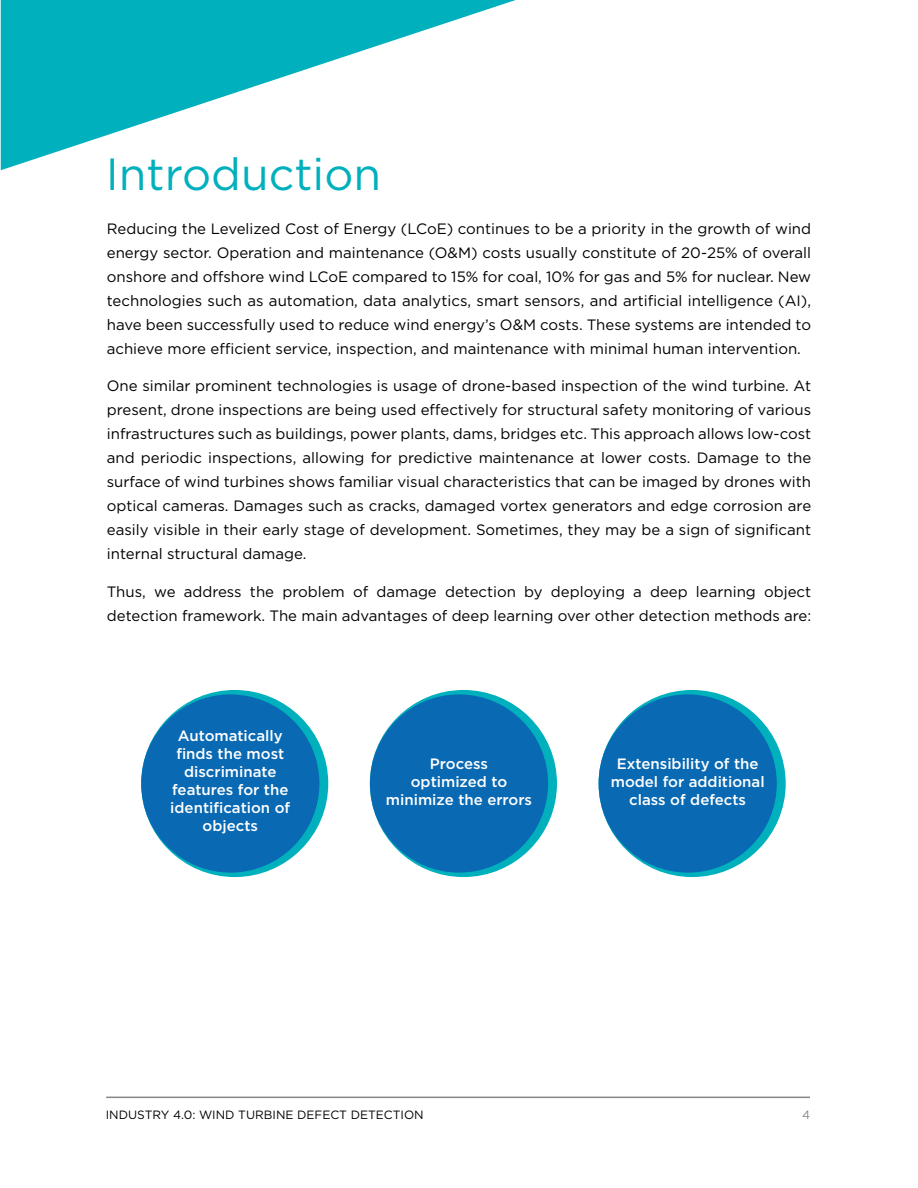
<style>
.page{position:relative;width:918px;height:1188px;background:#fff}
.page>*{position:absolute;margin:0;border:0;box-sizing:border-box;transform-origin:0 0}
.t1{font:45px "Gotham";color:#00b0bd}
.t2{font:15px/24px "Gotham";color:#000;text-align:justify}
.t3{font:500 15px/18px "Gotham";color:#fff;text-align:center}
.t4{font:12px "Gotham";color:#000}
.t5{font:12px "Gotham";color:#868686}
</style>
<div class="page">
<hr style="left:106px;top:1097px;width:704px;height:1px;background:#868686">
<svg style="left:1px;top:0;width:515px;height:170px"></svg>
<div style="left:141px;top:690px;width:187px;height:187px;background:#00b0bd;border-radius:50%"></div>
<div style="left:141px;top:694px;width:178px;height:179px;background:#0969b3;border-radius:50%"></div>
<div style="left:370px;top:690px;width:187px;height:187px;background:#00b0bd;border-radius:50%"></div>
<div style="left:599px;top:690px;width:187px;height:187px;background:#00b0bd;border-radius:50%"></div>
<div style="left:370px;top:694px;width:178px;height:179px;background:#0969b3;border-radius:50%"></div>
<div style="left:599px;top:694px;width:178px;height:179px;background:#0969b3;border-radius:50%"></div>
<h1 class="t1" style="left:106px;top:145px;width:277px">Introduction</h1>
<p class="t2" style="left:107px;top:216px;width:706px">Reducing the Levelized Cost of Energy (LCoE) continues to be a priority in the growth of wind energy sector. Operation and maintenance (O&amp;M) costs usually constitute of 20-25% of overall onshore and offshore wind LCoE compared to 15% for coal, 10% for gas and 5% for nuclear. New technologies such as automation, data analytics, smart sensors, and artificial intelligence (AI), have been successfully used to reduce wind energy’s O&amp;M costs. These systems are intended to achieve more efficient service, inspection, and maintenance with minimal human intervention.</p>
<p class="t2" style="left:107px;top:374px;width:706px">One similar prominent technologies is usage of drone-based inspection of the wind turbine. At present, drone inspections are being used effectively for structural safety monitoring of various infrastructures such as buildings, power plants, dams, bridges etc. This approach allows low-cost and periodic inspections, allowing for predictive maintenance at lower costs. Damage to the surface of wind turbines shows familiar visual characteristics that can be imaged by drones with optical cameras. Damages such as cracks, damaged vortex generators and edge corrosion are easily visible in their early stage of development. Sometimes, they may be a sign of significant internal structural damage.</p>
<p class="t2" style="left:107px;top:579px;width:706px">Thus, we address the problem of damage detection by deploying a deep learning object detection framework. The main advantages of deep learning over other detection methods are:</p>
<p class="t3" style="left:170px;top:727px;width:121px">Automatically finds the most discriminate features for the identification of objects</p>
<p class="t3" style="left:386px;top:755px;width:148px">Process<br>optimized to minimize the errors</p>
<p class="t3" style="left:611px;top:755px;width:155px">Extensibility of the model for additional class of defects</p>
<p class="t4" style="left:106px;top:1107px;width:319px">INDUSTRY 4.0: WIND TURBINE DEFECT DETECTION</p>
<p class="t5" style="left:802px;top:1107px;width:10px">4</p>
</div>
